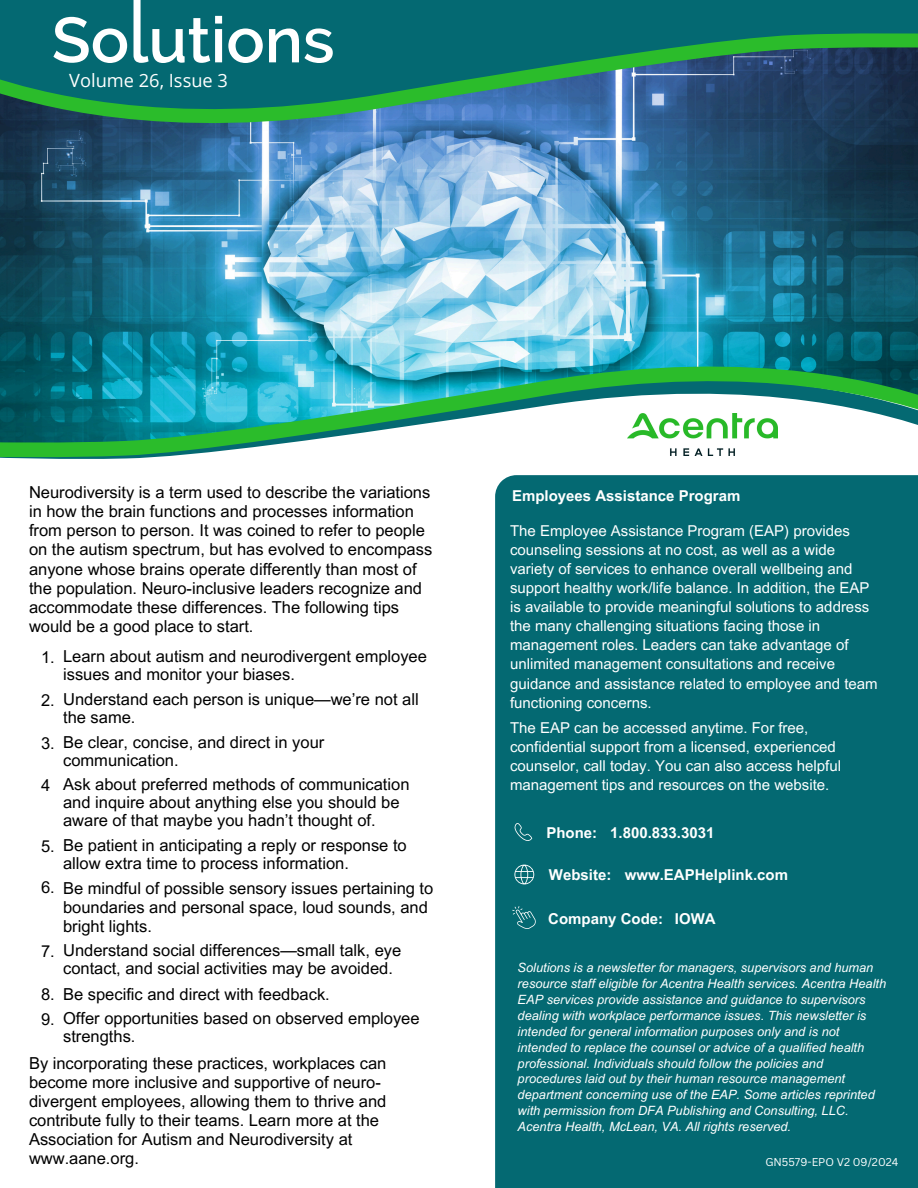
<style>
.page{position:relative;width:918px;height:1188px;background:#fff}
.page>*{position:absolute;margin:0;border:0;box-sizing:border-box;transform-origin:0 0}
.t1{font:18.3px "Open Sans";color:#fff}
.t2{font:16.5px/19.2px "Arial MT Pro";color:#000}
.t3{font:15px/19.2px "Arial MT Pro";color:#fff}
.t4{font:700 15px "Arial MT Pro";color:#fff}
.t5{font:italic 12.75px/15.9px "Arial MT Pro";color:#fff}
.t6{font:11.1px "Canva Sans";color:#fff}
</style>
<div class="page">
<img style="left:0;top:123px;width:918px;height:244px">
<svg style="left:0;top:109px;width:918px;height:14px;background:#327277"></svg>
<svg style="left:0;top:0;width:918px;height:109px;background:#146c6c"></svg>
<svg style="left:53px;top:0;width:280px;height:63px"></svg>
<svg style="left:0;top:367px;width:918px;height:91px"></svg>
<div style="left:495px;top:475px;width:423px;height:713px;background:#046972"></div>
<img style="left:628px;top:413px;width:149px;height:43px">
<svg style="left:514px;top:865px;width:20px;height:19px"></svg>
<svg style="left:514px;top:822px;width:18px;height:19px"></svg>
<svg style="left:512px;top:906px;width:25px;height:23px"></svg>
<p class="t1" style="left:69px;top:68px;width:160px">Volume 26, Issue 3</p>
<h1 class="t2" style="left:29px;top:485px;width:405px">Neurodiversity is a term used to describe the variations in how the brain functions and processes information from person to person. It was coined to refer to people on the autism spectrum, but has evolved to encompass anyone whose brains operate differently than most of the population. Neuro-inclusive leaders recognize and accommodate these differences. The following tips would be a good place to start.</h1>
<p class="t2" style="left:41px;top:650px;width:15px">1.</p>
<h1 class="t2" style="left:63px;top:650px;width:365px;line-height:18px">Learn about autism and neurodivergent employee issues and monitor your biases.</h1>
<h1 class="t2" style="left:41px;top:693px;width:15px">2.</h1>
<h1 class="t2" style="left:63px;top:692px;width:357px;line-height:18px">Understand each person is unique—we’re not all the same.</h1>
<h1 class="t2" style="left:41px;top:735px;width:15px">3.</h1>
<h1 class="t2" style="left:63px;top:735px;width:263px;line-height:18px">Be clear, concise, and direct in your communication.</h1>
<p class="t4" style="left:512px;top:490px;width:230px">Employees Assistance Program</p>
<h3 class="t3" style="left:510px;top:523px;width:369px">The Employee Assistance Program (EAP) provides counseling sessions at no cost, as well as a wide variety of services to enhance overall wellbeing and support healthy work/life balance. In addition, the EAP is available to provide meaningful solutions to address the many challenging situations facing those in management roles. Leaders can take advantage of unlimited management consultations and receive guidance and assistance related to employee and team functioning concerns.</h3>
<h3 class="t3" style="left:510px;top:720px;width:332px">The EAP can be accessed anytime. For free, confidential support from a licensed, experienced counselor, call today. You can also access helpful</h3>
<p class="t2" style="left:41px;top:778px;width:11px">4</p>
<h2 class="t2" style="left:41px;top:838px;width:15px">5.</h2>
<p class="t2" style="left:41px;top:880px;width:15px">6.</p>
<h3 class="t2" style="left:63px;top:777px;width:348px">Ask about preferred methods of communication</h3>
<h3 class="t3" style="left:510px;top:777px;width:321px">management tips and resources on the website.</h3>
<h3 class="t2" style="left:63px;top:795px;width:338px;line-height:18px">and inquire about anything else you should be aware of that maybe you hadn’t thought of.</h3>
<p class="t4" style="left:546px;top:827px;width:169px">Phone: 1.800.833.3031</p>
<h3 class="t2" style="left:63px;top:838px;width:345px;line-height:18px">Be patient in anticipating a reply or response to allow extra time to process information.</h3>
<h1 class="t4" style="left:549px;top:869px;width:64px">Website:</h1>
<p class="t4" style="left:625px;top:869px;width:165px">www.EAPHelplink.com</p>
<h5 class="t2" style="left:63px;top:881px;width:372px">Be mindful of possible sensory issues pertaining to boundaries and personal space, loud sounds, and bright lights.</h5>
<h3 class="t4" style="left:548px;top:913px;width:116px">Company Code:</h3>
<h4 class="t4" style="left:675px;top:913px;width:42px">IOWA</h4>
<h1 class="t2" style="left:63px;top:944px;width:340px;line-height:18px">Understand social differences—small talk, eye contact, and social activities may be avoided.</h1>
<h1 class="t2" style="left:41px;top:944px;width:15px">7.</h1>
<h1 class="t2" style="left:41px;top:986px;width:15px">8.</h1>
<h1 class="t2" style="left:63px;top:986px;width:268px">Be specific and direct with feedback.</h1>
<h1 class="t2" style="left:63px;top:1012px;width:358px;line-height:18px">Offer opportunities based on observed employee strengths.</h1>
<h1 class="t2" style="left:41px;top:1012px;width:15px">9.</h1>
<h1 class="t2" style="left:29px;top:1055px;width:359px">By incorporating these practices, workplaces can become more inclusive and supportive of neuro&shy;divergent employees, allowing them to thrive and contribute fully to their teams. Learn more at the Association for Autism and Neurodiversity at www.aane.org.</h1>
<h3 class="t5" style="left:518px;top:961px;width:370px">Solutions is a newsletter for managers, supervisors and human resource staff eligible for Acentra Health services. Acentra Health EAP services provide assistance and guidance to supervisors dealing with workplace performance issues. This newsletter is intended for general information purposes only and is not intended to replace the counsel or advice of a qualified health professional. Individuals should follow the policies and procedures laid out by their human resource management department concerning use of the EAP. Some articles reprinted with permission from DFA Publishing and Consulting, LLC.<br>Acentra Health, McLean, VA. All rights reserved.</h3>
<h4 class="t6" style="left:765px;top:1154px;width:135px">GN5579-EPO V2 09/2024</h4>
</div>
